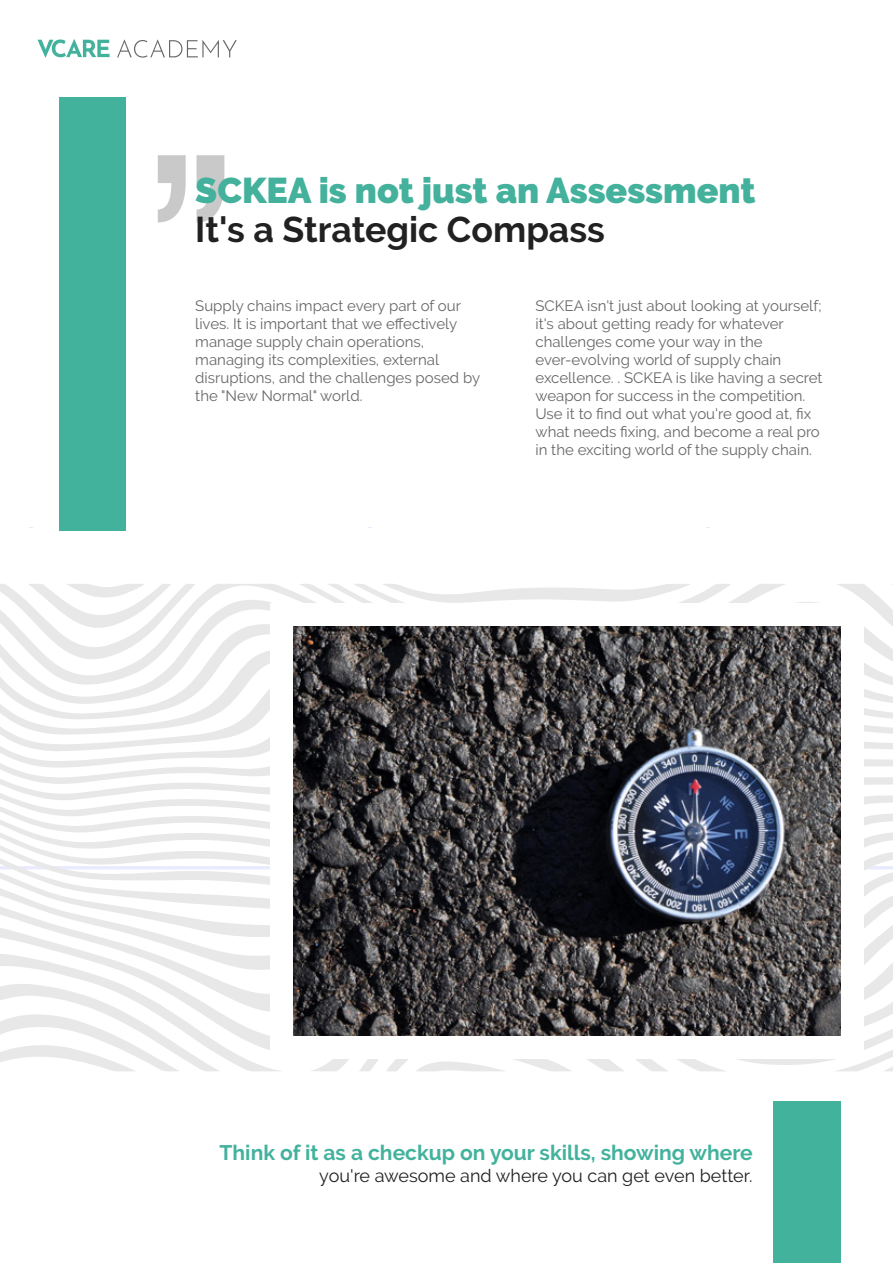
<style>
.page{position:relative;width:893px;height:1263px;background:#fff}
.page>*{position:absolute;margin:0;border:0;box-sizing:border-box;transform-origin:0 0}
.t1{font:900 35.7px "Raleway";color:#43b19c}
.t2{font:700 35.7px "Raleway";color:#212121}
.t3{font:700 21px "Raleway";color:#43b29d}
.t4{font:18px "Raleway";color:#212121}
.t5{font:15px/18px "Raleway";color:#676767}
</style>
<div class="page">
<div style="left:59px;top:98px;width:67px;height:433px;background:#43b29d"></div>
<svg style="left:0;top:584px;width:893px;height:487px"></svg>
<div style="left:774px;top:1101px;width:67px;height:162px;background:#43b29d"></div>
<div style="left:270px;top:603px;width:594px;height:456px;background:#fff"></div>
<img style="left:294px;top:627px;width:547px;height:408px">
<svg style="left:158px;top:155px;width:66px;height:67px"></svg>
<svg style="left:117px;top:39px;width:120px;height:19px"></svg>
<svg style="left:38px;top:39px;width:72px;height:19px"></svg>
<h1 class="t1" style="left:195px;top:169px;width:562px">SCKEA is not just an Assessment</h1>
<h1 class="t2" style="left:195px;top:209px;width:411px">It's a Strategic Compass</h1>
<p class="t5" style="left:195px;top:296px;width:286px">Supply chains impact every part of our lives. It is important that we effectively manage supply chain operations, managing its complexities, external disruptions, and the challenges posed by the "New Normal" world.</p>
<p class="t5" style="left:535px;top:296px;width:289px">SCKEA isn't just about looking at yourself; it's about getting ready for whatever challenges come your way in the ever-evolving world of supply chain excellence. . SCKEA is like having a secret weapon for success in the competition.<br>Use it to find out what you're good at, fix what needs fixing, and become a real pro in the exciting world of the supply chain.</p>
<h2 class="t3" style="left:220px;top:1140px;width:535px">Think of it as a checkup on your skills, showing where</h2>
<p class="t4" style="left:319px;top:1165px;width:435px">you're awesome and where you can get even better.</p>
</div>
